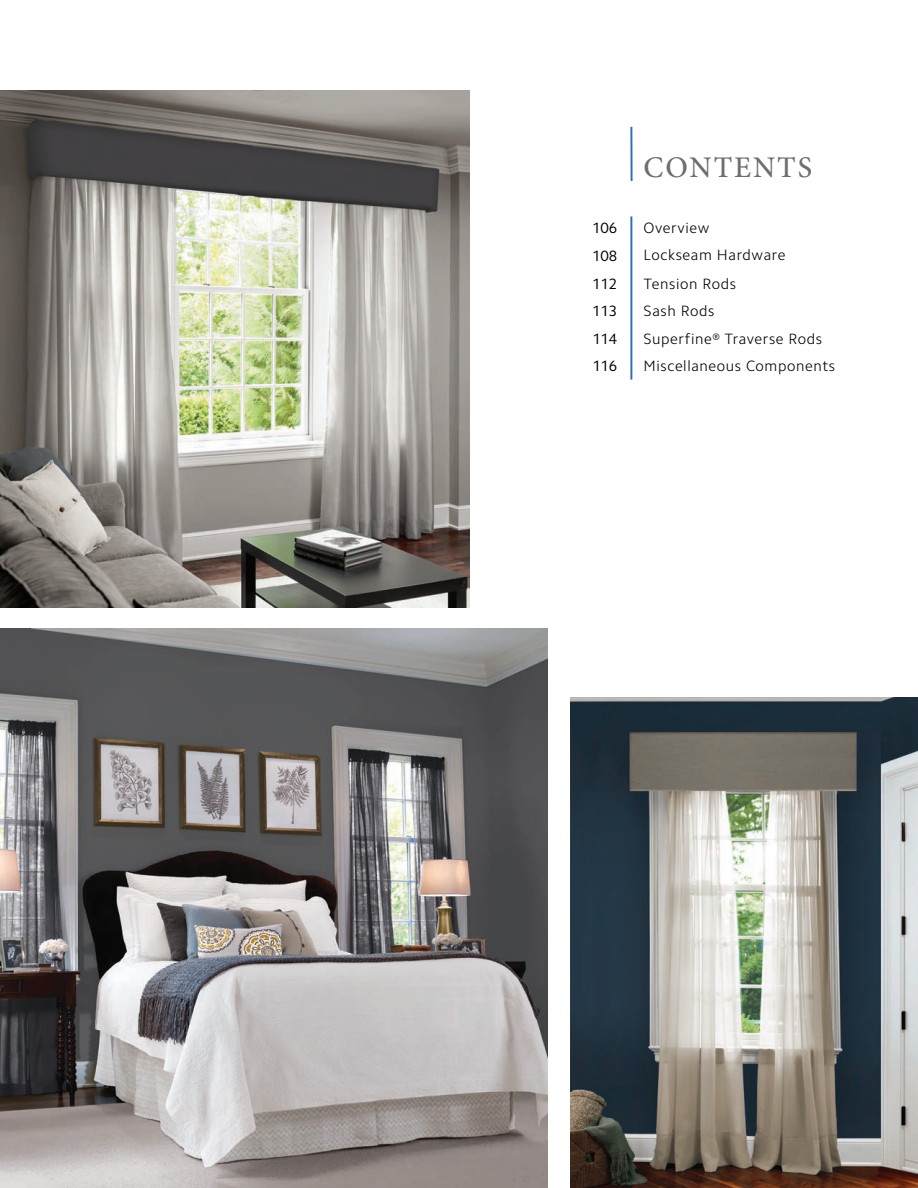
<style>
.page{position:relative;width:918px;height:1188px;background:#fff}
.page>*{position:absolute;margin:0;border:0;box-sizing:border-box;transform-origin:0 0}
.t1{font:500 30px "Minion Pro";letter-spacing:.06em;color:#6d6e71}
.t2{font:300 15px "Camphor Std";letter-spacing:.04em;color:#000}
.t3{font:15px "Camphor Std";color:#000}
</style>
<div class="page">
<img style="left:0;top:629px;width:548px;height:559px">
<img style="left:0;top:90px;width:469px;height:518px">
<hr style="left:630px;top:127px;width:3px;height:54px;background:#2a70b8">
<hr style="left:630px;top:216px;width:2px;height:164px;background:#2a70b8">
<img style="left:571px;top:698px;width:347px;height:490px">
<p class="t3" style="left:592px;top:219px;width:27px">106</p>
<p class="t3" style="left:592px;top:247px;width:27px">108</p>
<p class="t3" style="left:592px;top:275px;width:27px">112</p>
<p class="t3" style="left:592px;top:303px;width:27px">113</p>
<p class="t3" style="left:593px;top:330px;width:26px">114</p>
<p class="t3" style="left:593px;top:357px;width:26px">116</p>
<p class="t1" style="left:644px;top:148px;width:170px">CONTENTS</p>
<p class="t2" style="left:644px;top:219px;width:67px">Overview</p>
<p class="t2" style="left:644px;top:247px;width:143px">Lockseam Hardware</p>
<p class="t2" style="left:644px;top:275px;width:94px">Tension Rods</p>
<p class="t2" style="left:644px;top:302px;width:72px">Sash Rods</p>
<p class="t2" style="left:644px;top:330px;width:180px">Superfine® Traverse Rods</p>
<p class="t2" style="left:644px;top:357px;width:193px">Miscellaneous Components</p>
</div>
